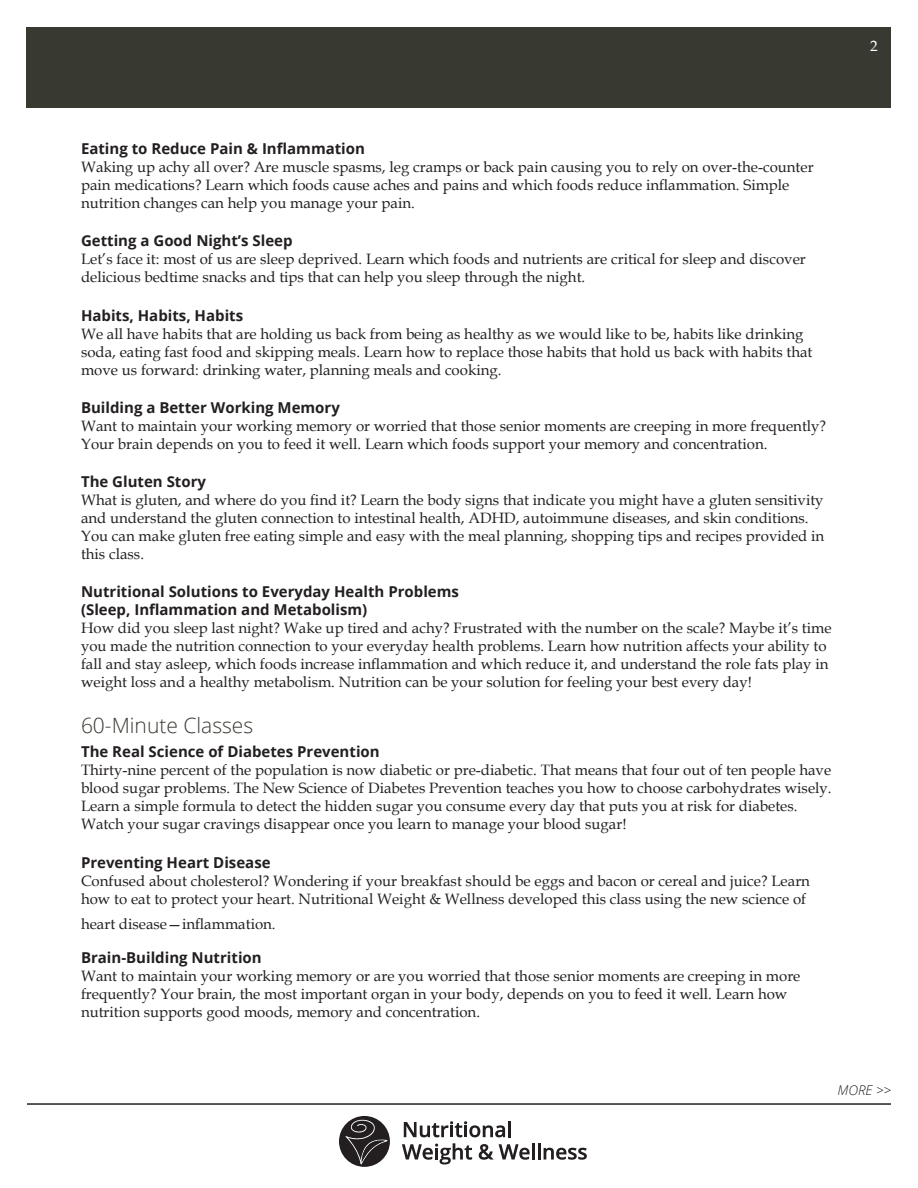
<style>
.page{position:relative;width:918px;height:1188px;background:#fff}
.page>*{position:absolute;margin:0;border:0;box-sizing:border-box;transform-origin:0 0}
.t1{font:300 21px "Open Sans";color:#383a32}
.body_copy{font:15px/18px "Book Antiqua";color:#231f20}
.header2{font:700 15px/18px "Open Sans";color:#231f20}
.body_copy-2{font:15px "Book Antiqua";color:#fff}
.t2{font:italic 300 13.5px "Open Sans";color:#231f20}
.s1{font-family:"Open Sans";font-weight:700}
</style>
<div class="page">
<div style="left:27px;top:27px;width:864px;height:81px;background:#383a32"></div>
<hr style="left:27px;top:1103px;width:864px;height:2px;background:#231f20">
<svg style="left:404px;top:1121px;width:101px;height:16px"></svg>
<hr style="left:508px;top:1121px;width:3px;height:16px;background:#231f20">
<svg style="left:402px;top:1143px;width:70px;height:22px"></svg>
<svg style="left:479px;top:1144px;width:51px;height:16px"></svg>
<hr style="left:532px;top:1143px;width:3px;height:17px;background:#231f20">
<hr style="left:538px;top:1143px;width:3px;height:17px;background:#231f20">
<svg style="left:544px;top:1148px;width:43px;height:12px"></svg>
<svg style="left:339px;top:1116px;width:51px;height:51px"></svg>
<p class="header2" style="left:81px;top:139px;width:286px">Eating to Reduce Pain &amp; Inflammation</p>
<p class="body_copy" style="left:81px;top:158px;width:734px">Waking up achy all over? Are muscle spasms, leg cramps or back pain causing you to rely on over-the-counter pain medications? Learn which foods cause aches and pains and which foods reduce inflammation. Simple nutrition changes can help you manage your pain.</p>
<p class="header2" style="left:81px;top:231px;width:213px">Getting a Good Night’s Sleep</p>
<p class="body_copy" style="left:81px;top:250px;width:726px">Let’s face it: most of us are sleep deprived. Learn which foods and nutrients are critical for sleep and discover delicious bedtime snacks and tips that can help you sleep through the night.</p>
<p class="header2" style="left:81px;top:306px;width:164px">Habits, Habits, Habits</p>
<p class="body_copy" style="left:81px;top:324px;width:733px">We all have habits that are holding us back from being as healthy as we would like to be, habits like drinking soda, eating fast food and skipping meals. Learn how to replace those habits that hold us back with habits that move us forward: drinking water, planning meals and cooking.</p>
<p class="header2" style="left:81px;top:398px;width:260px">Building a Better Working Memory</p>
<p class="body_copy" style="left:81px;top:416px;width:747px">Want to maintain your working memory or worried that those senior moments are creeping in more frequently?<br>Your brain depends on you to feed it well. Learn which foods support your memory and concentration.</p>
<p class="header2" style="left:81px;top:472px;width:127px">The Gluten Story</p>
<p class="body_copy" style="left:81px;top:491px;width:745px">What is gluten, and where do you find it? Learn the body signs that indicate you might have a gluten sensitivity and understand the gluten connection to intestinal health, ADHD, autoimmune diseases, and skin conditions.<br>You can make gluten free eating simple and easy with the meal planning, shopping tips and recipes provided in this class.</p>
<p class="header2" style="left:81px;top:582px;width:379px">Nutritional Solutions to Everyday Health Problems (Sleep, Inflammation and Metabolism)</p>
<p class="body_copy" style="left:81px;top:619px;width:752px">How did you sleep last night? Wake up tired and achy? Frustrated with the number on the scale? Maybe it’s time you made the nutrition connection to your everyday health problems. Learn how nutrition affects your ability to fall and stay asleep, which foods increase inflammation and which reduce it, and understand the role fats play in weight loss and a healthy metabolism. Nutrition can be your solution for feeling your best every day!</p>
<p class="t1" style="left:81px;top:711px;width:174px">60-Minute Classes</p>
<p class="body_copy" style="left:81px;top:743px;width:752px"><span class="s1">The Real Science of Diabetes Prevention<br></span>Thirty-nine percent of the population is now diabetic or pre-diabetic. That means that four out of ten people have blood sugar problems. The New Science of Diabetes Prevention teaches you how to choose carbohydrates wisely.<br>Learn a simple formula to detect the hidden sugar you consume every day that puts you at risk for diabetes.<br>Watch your sugar cravings disappear once you learn to manage your blood sugar!</p>
<p class="header2" style="left:81px;top:853px;width:191px">Preventing Heart Disease</p>
<p class="body_copy" style="left:81px;top:871px;width:731px">Confused about cholesterol? Wondering if your breakfast should be eggs and bacon or cereal and juice? Learn how to eat to protect your heart. Nutritional Weight &amp; Wellness developed this class using the new science of</p>
<p class="body_copy" style="left:81px;top:914px;width:196px">heart disease—inflammation.</p>
<p class="header2" style="left:81px;top:948px;width:182px">Brain-Building Nutrition</p>
<p class="body_copy" style="left:81px;top:967px;width:721px">Want to maintain your working memory or are you worried that those senior moments are creeping in more frequently? Your brain, the most important organ in your body, depends on you to feed it well. Learn how nutrition supports good moods, memory and concentration.</p>
<p class="body_copy-2" style="left:870px;top:36px;width:9px">2</p>
<p class="t2" style="left:837px;top:1081px;width:55px">MORE &gt;&gt;</p>
</div>
